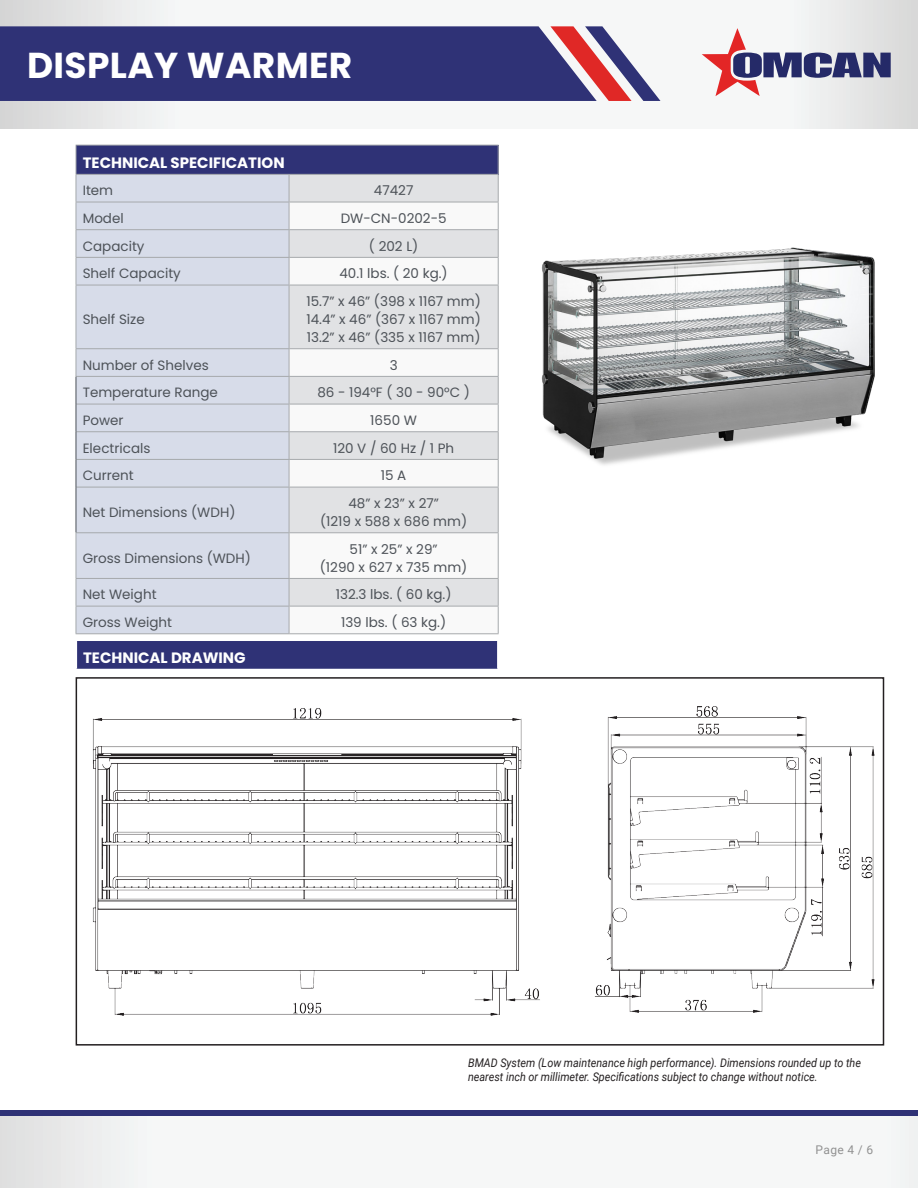
<style>
.page{position:relative;width:918px;height:1188px;background:#fff}
.page>*{position:absolute;margin:0;border:0;box-sizing:border-box;transform-origin:0 0}
.t1{font:700 36px "Poppins";letter-spacing:.01em;color:#fff}
.t2{font:700 15px "Poppins";color:#fff}
.t3{font:13.5px "Poppins";color:#4d5258}
.t4{font:italic 12px/14.4px "Roboto";color:#231f20;scale:.9 1}
.t5{font:12px "Roboto";color:#919191}
</style>
<div class="page">
<div style="left:0;top:1115px;width:918px;height:73px;background:linear-gradient(to right,#eff0f0,#f9fafa)"></div>
<svg style="left:0;top:0;width:918px;height:129px"></svg>
<div style="left:0;top:26px;width:550px;height:75px;background:#2f3276"></div>
<svg style="left:550px;top:26px;width:110px;height:75px"></svg>
<div style="left:0;top:1110px;width:918px;height:5px;background:#2f3276"></div>
<svg style="left:702px;top:28px;width:189px;height:68px"></svg>
<div style="left:76px;top:640px;width:422px;height:30px;background:#2f3276"></div>
<hr style="left:497px;top:641px;width:2px;height:28px;background:#fff">
<hr style="left:76px;top:669px;width:423px;height:1px;background:#fff">
<hr style="left:76px;top:640px;width:423px;height:1px;background:#fff">
<svg style="left:76px;top:641px;width:1px;height:28px"></svg>
<div style="left:76px;top:145px;width:422px;height:29px;background:#2f3276"></div>
<div style="left:77px;top:175px;width:212px;height:458px;background:#d7dce9"></div>
<div style="left:290px;top:175px;width:208px;height:27px;background:#e1e2e4"></div>
<svg style="left:290px;top:203px;width:208px;height:430px;fill:#e1e2e4"></svg>
<hr style="left:76px;top:174px;width:213px;height:1px;background:#a6a9ac">
<hr style="left:289px;top:174px;width:210px;height:1px;background:#a6a9ac">
<hr style="left:76px;top:202px;width:213px;height:1px;background:#a6a9ac">
<hr style="left:289px;top:202px;width:210px;height:1px;background:#a6a9ac">
<hr style="left:76px;top:229px;width:213px;height:1px;background:#a6a9ac">
<hr style="left:289px;top:229px;width:210px;height:1px;background:#a6a9ac">
<hr style="left:76px;top:257px;width:213px;height:1px;background:#a6a9ac">
<hr style="left:289px;top:257px;width:210px;height:1px;background:#a6a9ac">
<svg style="left:289px;top:175px;width:1px;height:110px"></svg>
<hr style="left:76px;top:285px;width:213px;height:1px;background:#a6a9ac">
<hr style="left:289px;top:285px;width:210px;height:1px;background:#a6a9ac">
<hr style="left:289px;top:285px;width:1px;height:63px;background:#a6a9ac">
<hr style="left:76px;top:348px;width:213px;height:1px;background:#a6a9ac">
<hr style="left:289px;top:348px;width:210px;height:1px;background:#a6a9ac">
<hr style="left:76px;top:376px;width:213px;height:1px;background:#a6a9ac">
<hr style="left:289px;top:376px;width:210px;height:1px;background:#a6a9ac">
<hr style="left:76px;top:404px;width:213px;height:1px;background:#a6a9ac">
<hr style="left:289px;top:404px;width:210px;height:1px;background:#a6a9ac">
<hr style="left:76px;top:431px;width:213px;height:1px;background:#a6a9ac">
<hr style="left:289px;top:431px;width:210px;height:1px;background:#a6a9ac">
<hr style="left:76px;top:459px;width:213px;height:1px;background:#a6a9ac">
<hr style="left:289px;top:459px;width:210px;height:1px;background:#a6a9ac">
<svg style="left:289px;top:349px;width:1px;height:138px"></svg>
<hr style="left:76px;top:487px;width:213px;height:1px;background:#a6a9ac">
<hr style="left:289px;top:487px;width:210px;height:1px;background:#a6a9ac">
<hr style="left:289px;top:487px;width:1px;height:45px;background:#a6a9ac">
<hr style="left:76px;top:532px;width:213px;height:1px;background:#a6a9ac">
<hr style="left:289px;top:532px;width:210px;height:1px;background:#a6a9ac">
<hr style="left:289px;top:533px;width:1px;height:45px;background:#a6a9ac">
<hr style="left:76px;top:578px;width:213px;height:1px;background:#a6a9ac">
<hr style="left:289px;top:578px;width:210px;height:1px;background:#a6a9ac">
<hr style="left:76px;top:606px;width:213px;height:1px;background:#a6a9ac">
<hr style="left:289px;top:606px;width:210px;height:1px;background:#a6a9ac">
<svg style="left:289px;top:579px;width:1px;height:54px"></svg>
<hr style="left:76px;top:633px;width:213px;height:1px;background:#a6a9ac">
<hr style="left:289px;top:633px;width:210px;height:1px;background:#a6a9ac">
<hr style="left:76px;top:145px;width:213px;height:1px;background:#a6a9ac">
<hr style="left:289px;top:145px;width:210px;height:1px;background:#a6a9ac">
<svg style="left:76px;top:145px;width:1px;height:140px"></svg>
<svg style="left:498px;top:145px;width:1px;height:140px"></svg>
<hr style="left:76px;top:285px;width:1px;height:63px;background:#a6a9ac">
<hr style="left:498px;top:285px;width:1px;height:63px;background:#a6a9ac">
<hr style="left:498px;top:487px;width:1px;height:45px;background:#a6a9ac">
<hr style="left:76px;top:533px;width:1px;height:45px;background:#a6a9ac">
<hr style="left:498px;top:533px;width:1px;height:45px;background:#a6a9ac">
<svg style="left:76px;top:579px;width:1px;height:54px"></svg>
<svg style="left:498px;top:579px;width:1px;height:54px"></svg>
<svg style="left:76px;top:349px;width:1px;height:138px"></svg>
<hr style="left:76px;top:487px;width:1px;height:45px;background:#4d5258">
<svg style="left:498px;top:349px;width:1px;height:138px"></svg>
<div style="left:76px;top:677px;width:808px;height:369px;border:2px solid #231f20"></div>
<img style="left:541px;top:247px;width:334px;height:218px">
<img style="left:92px;top:704px;width:792px;height:315px">
<p class="t1" style="left:27px;top:45px;width:327px">DISPLAY WARMER</p>
<p class="t2" style="left:83px;top:154px;width:203px">TECHNICAL SPECIFICATION</p>
<p class="t3" style="left:83px;top:183px;width:32px">Item</p>
<p class="t3" style="left:374px;top:183px;width:41px">47427</p>
<p class="t3" style="left:83px;top:210px;width:43px">Model</p>
<p class="t3" style="left:341px;top:210px;width:107px">DW-CN-0202-5</p>
<p class="t3" style="left:83px;top:238px;width:63px">Capacity</p>
<p class="t3" style="left:369px;top:238px;width:51px">( 202 L)</p>
<p class="t3" style="left:83px;top:266px;width:100px">Shelf Capacity</p>
<p class="t3" style="left:340px;top:266px;width:110px">40.1 lbs. ( 20 kg.)</p>
<p class="t3" style="left:83px;top:311px;width:64px">Shelf Size</p>
<p class="t3" style="left:306px;top:293px;width:176px">15.7” x 46” (398 x 1167 mm)</p>
<p class="t3" style="left:306px;top:311px;width:176px">14.4” x 46” (367 x 1167 mm)</p>
<p class="t3" style="left:307px;top:329px;width:175px">13.2” x 46” (335 x 1167 mm)</p>
<p class="t3" style="left:83px;top:357px;width:128px">Number of Shelves</p>
<p class="t3" style="left:390px;top:357px;width:9px">3</p>
<p class="t3" style="left:83px;top:385px;width:137px">Temperature Range</p>
<p class="t3" style="left:317px;top:385px;width:154px">86 - 194°F ( 30 - 90°C )</p>
<p class="t3" style="left:83px;top:412px;width:42px">Power</p>
<p class="t3" style="left:370px;top:412px;width:48px">1650 W</p>
<p class="t3" style="left:83px;top:440px;width:69px">Electricals</p>
<p class="t3" style="left:333px;top:440px;width:123px">120 V / 60 Hz / 1 Ph</p>
<p class="t3" style="left:83px;top:468px;width:53px">Current</p>
<p class="t3" style="left:381px;top:468px;width:27px">15 A</p>
<p class="t3" style="left:83px;top:504px;width:154px">Net Dimensions (WDH)</p>
<p class="t3" style="left:348px;top:495px;width:92px">48” x 23” x 27”</p>
<p class="t3" style="left:320px;top:513px;width:149px">(1219 x 588 x 686 mm)</p>
<p class="t3" style="left:83px;top:550px;width:170px">Gross Dimensions (WDH)</p>
<p class="t3" style="left:350px;top:541px;width:90px">51” x 25” x 29”</p>
<p class="t3" style="left:320px;top:559px;width:149px">(1290 x 627 x 735 mm)</p>
<p class="t3" style="left:83px;top:587px;width:75px">Net Weight</p>
<p class="t3" style="left:336px;top:587px;width:117px">132.3 lbs. ( 60 kg.)</p>
<p class="t3" style="left:83px;top:614px;width:91px">Gross Weight</p>
<p class="t3" style="left:341px;top:614px;width:107px">139 lbs. ( 63 kg.)</p>
<p class="t2" style="left:83px;top:649px;width:164px">TECHNICAL DRAWING</p>
<p class="t4" style="left:468px;top:1055px;width:438px">BMAD System (Low maintenance high performance). Dimensions rounded up to the nearest inch or millimeter. Specifications subject to change without notice.</p>
<p class="t5" style="left:816px;top:1141px;width:59px">Page 4 / 6</p>
</div>
